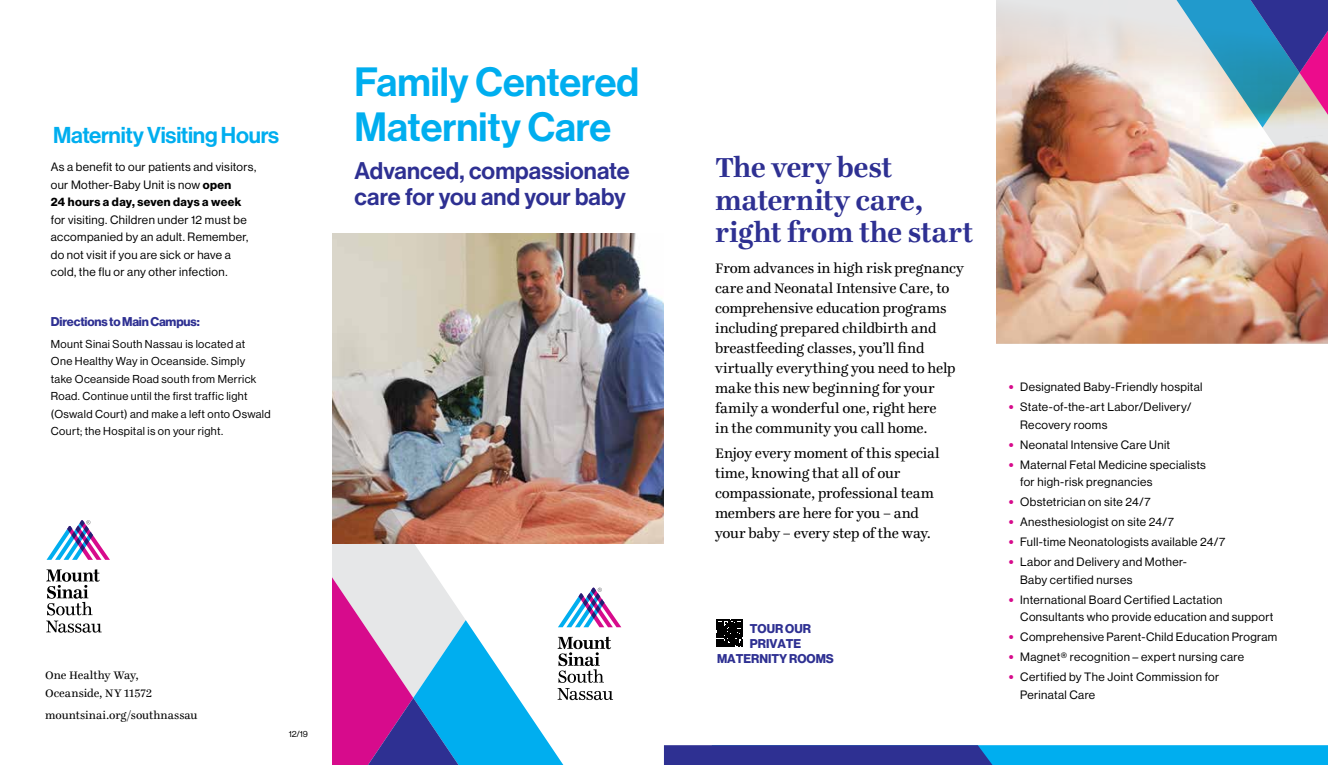
<style>
.page{position:relative;width:1328px;height:765px;background:#fff}
.page>*{position:absolute;margin:0;border:0;box-sizing:border-box;transform-origin:0 0}
.t1{font:40px/44.9px "N Haas Grotesk DS Std 65 Md";color:#00aeef}
.t2{font:700 30px/32.5px "Ingeborg";letter-spacing:-.01em;color:#2e3092}
.t3{font:23.62px/26.2px "N Haas Grotesk DS Std 65 Md";letter-spacing:.005em;color:#2e3092}
.t4{font:22.5px "N Haas Grotesk DS Std 65 Md";letter-spacing:-.01em;color:#00aeef}
.t5{font:15px/20px "Ingeborg";letter-spacing:-.01em;color:#000}
.t6{font:12.5px "N Haas Grotesk DS Std 75 Bd";color:#2e3092}
.t7{font:11.88px/17.5px "N Haas Grotesk DS Std 55 Rg";letter-spacing:.03em;color:#000}
.t8{font:11.88px/17.5px "Ingeborg";letter-spacing:-.005em;color:#000}
.t9{font:11.88px "N Haas Grotesk DS Std 75 Bd";letter-spacing:.03em;color:#000}
.t10{font:11.25px/17.5px "N Haas Grotesk DS Std 55 Rg";letter-spacing:.035em;color:#000}
.t11{font:8.75px "N Haas Grotesk DS Std 55 Rg";color:#000}
.s1{font-family:"N Haas Grotesk DS Std 75 Bd"}
.s2{font-family:"N Haas Grotesk DS Std 95 Blk";font-size:12.5px;color:#d70b8c}
</style>
<div class="page">
<img style="left:332px;top:234px;width:332px;height:310px">
<img style="left:996px;top:0;width:332px;height:343px">
<img style="left:1162px;top:0;width:166px;height:315px">
<svg style="left:47px;top:520px;width:63px;height:40px"></svg>
<svg style="left:46px;top:569px;width:56px;height:64px"></svg>
<svg style="left:716px;top:619px;width:27px;height:28px"></svg>
<svg style="left:716px;top:620px;width:27px;height:26px"></svg>
<img style="left:332px;top:413px;width:289px;height:352px">
<svg style="left:664px;top:745px;width:664px;height:20px;background:#1772c2"></svg>
<h3 class="t4" style="left:53px;top:122px;width:228px">Maternity Visiting Hours</h3>
<p class="t7" style="left:51px;top:159px;width:207px">As a benefit to our patients and visitors, our Mother-Baby Unit is now <span class="s1">open</span></p>
<p class="t9" style="left:51px;top:195px;width:192px">24 hours a day, seven days a week</p>
<p class="t7" style="left:51px;top:211px;width:199px">for visiting. Children under 12 must be accompanied by an adult. Remember, do not visit if you are sick or have a cold, the flu or any other infection.</p>
<p class="t6" style="left:51px;top:315px;width:150px">Directions to Main Campus:</p>
<p class="t10" style="left:51px;top:335px;width:221px">Mount Sinai South Nassau is located at<br>One Healthy Way in Oceanside. Simply<br>take Oceanside Road south from Merrick Road. Continue until the first traffic light (Oswald Court) and make a left onto Oswald Court; the Hospital is on your right.</p>
<h1 class="t1" style="left:354px;top:60px;width:286px">Family Centered<br>Maternity Care</h1>
<h3 class="t3" style="left:354px;top:158px;width:276px">Advanced, compassionate care for you and your baby</h3>
<p class="t8" style="left:45px;top:667px;width:108px">One Healthy Way,<br>Oceanside, NY 11572</p>
<p class="t8" style="left:45px;top:707px;width:154px">mountsinai.org/southnassau</p>
<p class="t11" style="left:289px;top:729px;width:21px">12/19</p>
<h2 class="t2" style="left:715px;top:151px;width:259px">The very best maternity care, right from the start</h2>
<p class="t5" style="left:715px;top:258px;width:250px">From advances in high risk pregnancy care and Neonatal Intensive Care, to comprehensive education programs including prepared childbirth and breastfeeding classes, you’ll find virtually everything you need to help make this new beginning for your family a wonderful one, right here<br>in the community you call home.</p>
<p class="t5" style="left:715px;top:443px;width:226px">Enjoy every moment of this special time, knowing that all of our compassionate, professional team members are here for you – and your baby – every step of the way.</p>
<p class="t6" style="left:750px;top:621px;width:63px">TOUR OUR</p>
<p class="t6" style="left:750px;top:636px;width:53px">PRIVATE</p>
<p class="t6" style="left:717px;top:651px;width:118px">MATERNITY ROOMS</p>
<p class="t7" style="left:1009px;top:378px;width:195px"><span class="s2">•</span> Designated Baby-Friendly hospital</p>
<p class="t7" style="left:1020px;top:398px;width:173px;text-indent:-11px"><span class="s2">•</span> State-of-the-art Labor/Delivery/<br>Recovery rooms</p>
<p class="t7" style="left:1009px;top:436px;width:163px"><span class="s2">•</span> Neonatal Intensive Care Unit</p>
<p class="t7" style="left:1020px;top:456px;width:187px;text-indent:-11px"><span class="s2">•</span> Maternal Fetal Medicine specialists for high-risk pregnancies</p>
<p class="t7" style="left:1009px;top:493px;width:143px"><span class="s2">•</span> Obstetrician on site 24/7</p>
<p class="t7" style="left:1009px;top:513px;width:166px"><span class="s2">•</span> Anesthesiologist on site 24/7</p>
<p class="t7" style="left:1009px;top:533px;width:218px"><span class="s2">•</span> Full-time Neonatologists available 24/7</p>
<p class="t7" style="left:1020px;top:553px;width:168px;text-indent:-11px"><span class="s2">•</span> Labor and Delivery and Mother-<br>Baby certified nurses</p>
<p class="t7" style="left:1020px;top:591px;width:255px;text-indent:-11px"><span class="s2">•</span> International Board Certified Lactation<br>Consultants who provide education and support</p>
<p class="t7" style="left:1009px;top:628px;width:270px"><span class="s2">•</span> Comprehensive Parent-Child Education Program</p>
<p class="t7" style="left:1009px;top:648px;width:237px"><span class="s2">•</span> Magnet® recognition – expert nursing care</p>
<p class="t7" style="left:1020px;top:668px;width:201px;text-indent:-11px"><span class="s2">•</span> Certified by The Joint Commission for<br>Perinatal Care</p>
</div>
